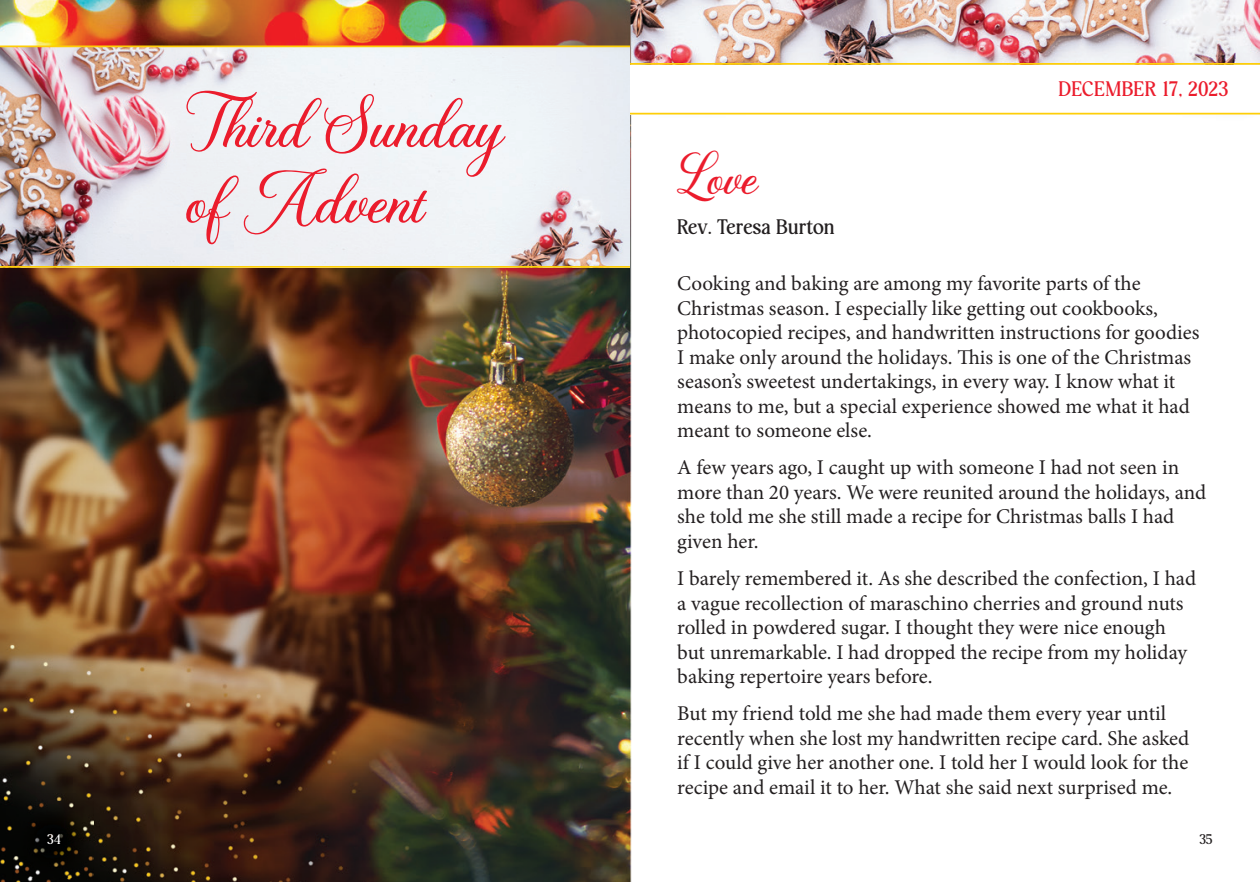
<style>
.page{position:relative;width:1260px;height:882px;background:#fff}
.page>*{position:absolute;margin:0;border:0;box-sizing:border-box;transform-origin:0 0}
.t1{font:63px/75.6px "Bela Yasmine";color:#eb1c2c}
.t2{font:49px "Bela Yasmine";color:#eb1c2c}
.t3{font:21px/24.5px "Minion Pro";letter-spacing:-.005em;color:#231f20}
.t4{font:21px "Kavitta";color:#231f20}
.t5{font:21px "Kavitta";letter-spacing:.02em;color:#eb1c2c}
.t6{font:14px "Kavitta";color:#fff}
.t7{font:14px "Kavitta";color:#231f20}
</style>
<div class="page">
<img style="left:0;top:0;width:1260px;height:882px">
<img style="left:0;top:47px;width:630px;height:219px">
<img style="left:15px;top:802px;width:78px;height:75px">
<hr style="left:0;top:46px;width:630px;height:1px;background:#fece08">
<hr style="left:0;top:266px;width:630px;height:2px;background:#fece08">
<div style="left:630px;top:65px;width:630px;height:50px;background:#fff"></div>
<hr style="left:630px;top:113px;width:630px;height:2px;background:#fece08">
<hr style="left:630px;top:63px;width:630px;height:2px;background:#fece08">
<h1 class="t1" style="left:186px;top:91px;width:319px">Third Sunday of Advent</h1>
<h2 class="t2" style="left:677px;top:142px;width:82px">Love</h2>
<p class="t4" style="left:677px;top:216px;width:159px">Rev. Teresa Burton</p>
<p class="t5" style="left:1058px;top:78px;width:172px">DECEMBER 17, 2023</p>
<p class="t3" style="left:677px;top:271px;width:524px">Cooking and baking are among my favorite parts of the Christmas season. I especially like getting out cookbooks, photocopied recipes, and handwritten instructions for goodies I make only around the holidays. This is one of the Christmas season’s sweetest undertakings, in every way. I know what it means to me, but a special experience showed me what it had meant to someone else.</p>
<p class="t3" style="left:677px;top:456px;width:531px">A few years ago, I caught up with someone I had not seen in more than 20 years. We were reunited around the holidays, and she told me she still made a recipe for Christmas balls I had given her.</p>
<p class="t3" style="left:677px;top:566px;width:521px">I barely remembered it. As she described the confection, I had a vague recollection of maraschino cherries and ground nuts rolled in powdered sugar. I thought they were nice enough but unremarkable. I had dropped the recipe from my holiday baking repertoire years before.</p>
<p class="t3" style="left:677px;top:701px;width:514px">But my friend told me she had made them every year until recently when she lost my handwritten recipe card. She asked if I could give her another one. I told her I would look for the recipe and email it to her. What she said next surprised me.</p>
<p class="t6" style="left:47px;top:833px;width:15px">34</p>
<p class="t7" style="left:1199px;top:833px;width:15px">35</p>
</div>
